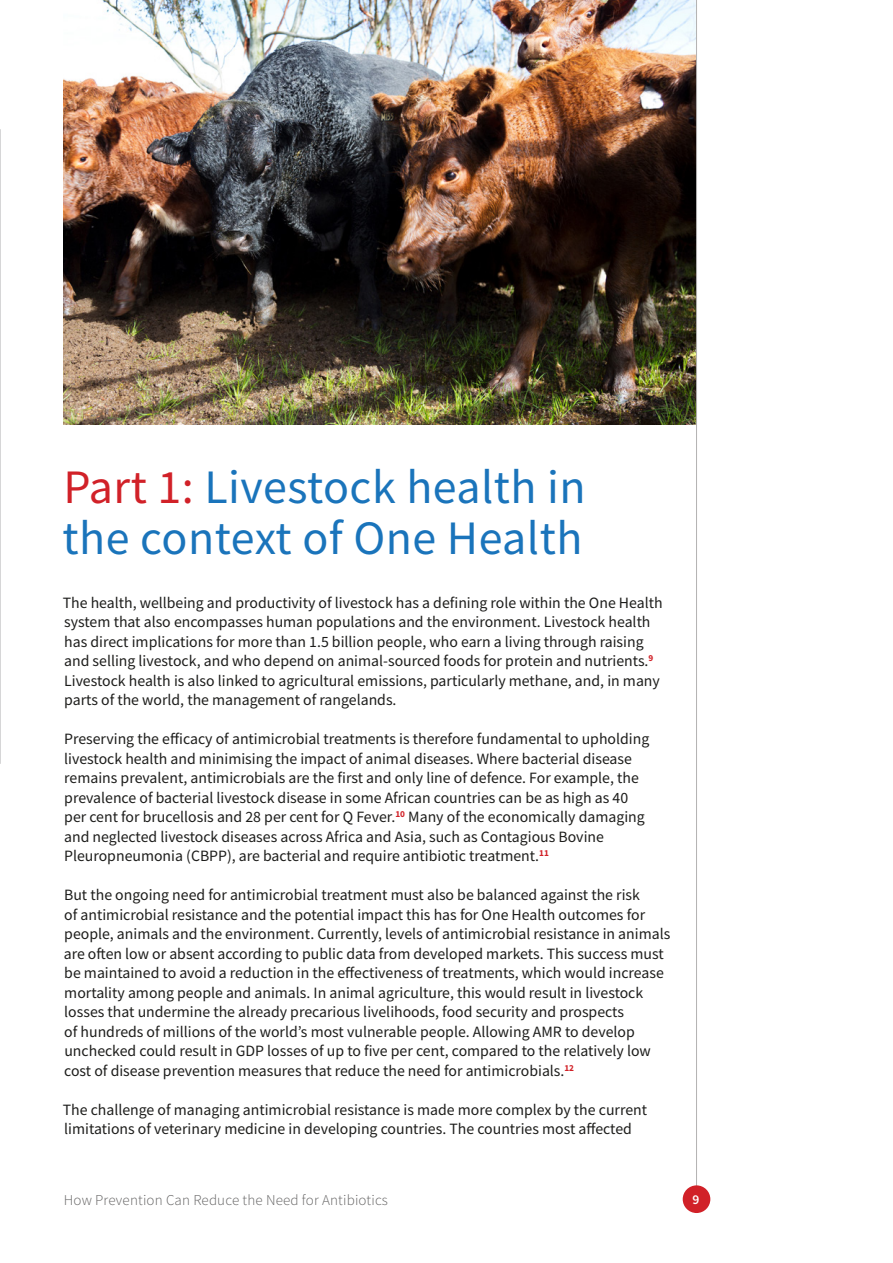
<style>
.page{position:relative;width:893px;height:1263px;background:#fff}
.page>*{position:absolute;margin:0;border:0;box-sizing:border-box;transform-origin:0 0}
.t1{font:48px/51px "Source Sans Pro";letter-spacing:.01em;color:#1a74bb}
.Body{font:15.75px/19.5px "Source Sans Pro";color:#1d1d1b}
.t2{font:300 15px "Source Sans Pro";letter-spacing:.01em;color:#646363}
.t3{font:600 13.5px "Source Sans Pro";color:#fff}
.s1{color:#d12128}
</style>
<div class="page">
<svg style="left:0;top:129px;width:1px;height:635px"></svg>
<img style="left:64px;top:0;width:632px;height:425px">
<hr style="left:696px;top:0;width:1px;height:1188px;background:#b3b2b2">
<div style="left:683px;top:1185px;width:27px;height:28px;background:#d12128;border-radius:50%"></div>
<h1 class="t1" style="left:63px;top:462px;width:525px"><span class="s1">Part 1:</span> Livestock health in the context of One Health</h1>
<p class="Body" style="left:63px;top:593px;width:601px">The health, wellbeing and productivity of livestock has a defining role within the One Health system that also encompasses human populations and the environment. Livestock health has direct implications for more than 1.5 billion people, who earn a living through raising and selling livestock, and who depend on animal-sourced foods for protein and nutrients.<sup>9<br></sup>Livestock health is also linked to agricultural emissions, particularly methane, and, in many parts of the world, the management of rangelands.</p>
<p class="Body" style="left:64px;top:729px;width:587px">Preserving the efficacy of antimicrobial treatments is therefore fundamental to upholding livestock health and minimising the impact of animal diseases. Where bacterial disease remains prevalent, antimicrobials are the first and only line of defence. For example, the prevalence of bacterial livestock disease in some African countries can be as high as 40 per cent for brucellosis and 28 per cent for Q Fever.<sup>10</sup> Many of the economically damaging and neglected livestock diseases across Africa and Asia, such as Contagious Bovine Pleuropneumonia (CBPP), are bacterial and require antibiotic treatment.<sup>11</sup></p>
<p class="Body" style="left:64px;top:885px;width:608px">But the ongoing need for antimicrobial treatment must also be balanced against the risk<br>of antimicrobial resistance and the potential impact this has for One Health outcomes for people, animals and the environment. Currently, levels of antimicrobial resistance in animals are often low or absent according to public data from developed markets. This success must be maintained to avoid a reduction in the effectiveness of treatments, which would increase mortality among people and animals. In animal agriculture, this would result in livestock losses that undermine the already precarious livelihoods, food security and prospects<br>of hundreds of millions of the world’s most vulnerable people. Allowing AMR to develop unchecked could result in GDP losses of up to five per cent, compared to the relatively low cost of disease prevention measures that reduce the need for antimicrobials.<sup>12</sup></p>
<p class="Body" style="left:63px;top:1100px;width:586px">The challenge of managing antimicrobial resistance is made more complex by the current limitations of veterinary medicine in developing countries. The countries most affected</p>
<p class="t2" style="left:64px;top:1191px;width:326px">How Prevention Can Reduce the Need for Antibiotics</p>
<p class="t3" style="left:692px;top:1190px;width:8px">9</p>
</div>
